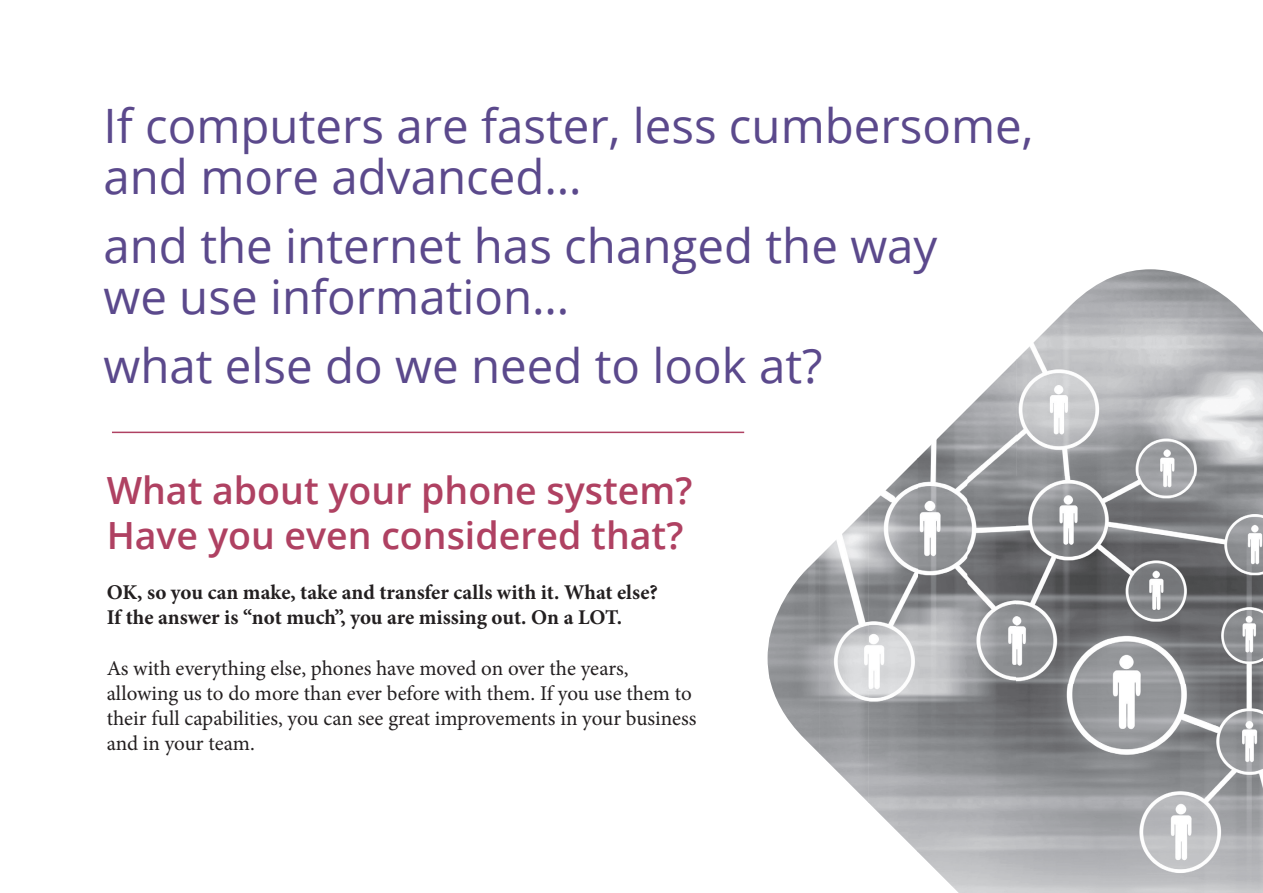
<style>
.page{position:relative;width:1263px;height:893px;background:#fff}
.page>*{position:absolute;margin:0;border:0;box-sizing:border-box;transform-origin:0 0}
.t1{font:47.4px/50.2px "Open Sans";color:#5b498c}
.t2{font:600 37.5px/45px "Open Sans";color:#af4162}
.t3{font:21px/25.2px "Minion Pro";letter-spacing:-.005em;color:#231f20}
.t4{font:700 21px/25.2px "Minion Pro";color:#231f20}
</style>
<div class="page">
<img style="left:1017px;top:269px;width:246px;height:624px">
<img style="left:967px;top:359px;width:50px;height:534px">
<img style="left:918px;top:409px;width:49px;height:484px">
<img style="left:869px;top:458px;width:49px;height:394px">
<img style="left:819px;top:507px;width:50px;height:296px">
<img style="left:770px;top:557px;width:49px;height:196px">
<img style="left:767px;top:636px;width:3px;height:44px">
<hr style="left:112px;top:432px;width:632px;height:1px;background:#af4162">
<h1 class="t1" style="left:103px;top:100px;width:931px">If computers are faster, less cumbersome, and more advanced…</h1>
<h1 class="t1" style="left:103px;top:220px;width:835px">and the internet has changed the way we use information…</h1>
<h1 class="t1" style="left:103px;top:340px;width:720px">what else do we need to look at?</h1>
<h2 class="t2" style="left:107px;top:467px;width:587px">What about your phone system?<br>Have you even considered that?</h2>
<p class="t4" style="left:107px;top:579px;width:553px">OK, so you can make, take and transfer calls with it. What else?<br>If the answer is “not much”, you are missing out. On a LOT.</p>
<p class="t3" style="left:107px;top:655px;width:591px">As with everything else, phones have moved on over the years, allowing us to do more than ever before with them. If you use them to their full capabilities, you can see great improvements in your business and in your team.</p>
</div>
